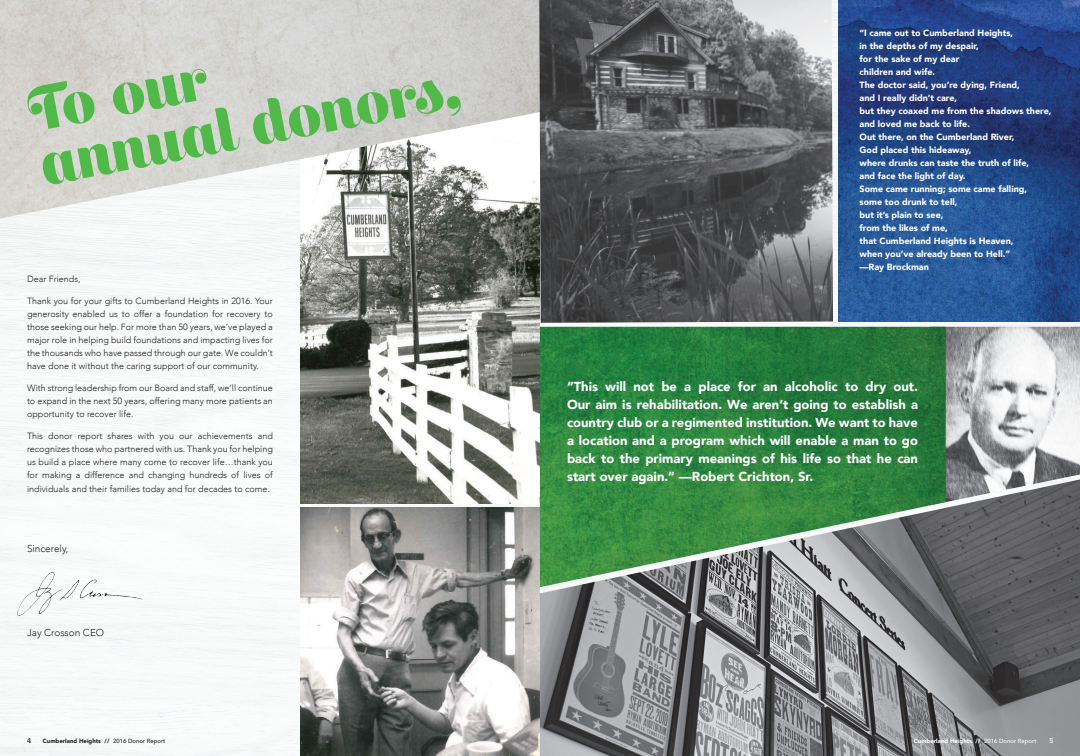
<style>
.page{position:relative;width:1080px;height:756px;background:#fff}
.page>*{position:absolute;margin:0;border:0;box-sizing:border-box;transform-origin:0 0}
.t1{font:60px/55.6px "Escafina High";color:#51b948}
.t2{font:900 13px/18px "Avenir";color:#fff;text-align:justify}
.t3{font:300 10px "Avenir";color:#231f20}
.t4{font:300 9px/13px "Avenir";color:#231f20;text-align:justify}
.t5{font:900 9px/13px "Avenir";color:#fff}
.t6{font:500 7px "Gaspo Slab W00";color:#231f20}
.t7{font:500 7px "Gaspo Slab W00";color:#fff}
.t8{font:900 6px "Avenir";color:#231f20}
.t9{font:900 6px "Avenir";color:#fff}
.s1{font-weight:500}
</style>
<div class="page">
<img style="left:0;top:219px;width:540px;height:537px">
<img style="left:300px;top:219px;width:240px;height:284px">
<img style="left:0;top:0;width:539px;height:219px">
<img style="left:17px;top:572px;width:126px;height:44px">
<img style="left:300px;top:508px;width:240px;height:248px">
<img style="left:839px;top:0;width:241px;height:321px">
<img style="left:539px;top:0;width:294px;height:323px">
<img style="left:540px;top:505px;width:540px;height:251px">
<img style="left:946px;top:327px;width:134px;height:178px">
<img style="left:540px;top:327px;width:406px;height:260px">
<h1 class="t1" style="left:29px;top:89px;width:426px;rotate:-11deg">To our<br>annual donors,</h1>
<p class="t4" style="left:27px;top:272px;width:55px">Dear Friends,</p>
<p class="t4" style="left:27px;top:294px;width:247px">Thank you for your gifts to Cumberland Heights in 2016. Your generosity enabled us to offer a foundation for recovery to those seeking our help. For more than 50 years, we’ve played a major role in helping build foundations and impacting lives for the thousands who have passed through our gate. We couldn’t have done it without the caring support of our community.</p>
<p class="t4" style="left:27px;top:381px;width:247px">With strong leadership from our Board and staff, we’ll continue to expand in the next 50 years, offering many more patients an opportunity to recover life.</p>
<p class="t4" style="left:27px;top:429px;width:247px">This donor report shares with you our achievements and recognizes those who partnered with us. Thank you for helping us build a place where many come to recover life…thank you for making a difference and changing hundreds of lives of</p>
<p class="t4" style="left:27px;top:482px;width:244px">individuals and their families today and for decades to come.</p>
<p class="t3" style="left:27px;top:543px;width:43px">Sincerely,</p>
<p class="t3" style="left:27px;top:627px;width:79px">Jay Crosson CEO</p>
<p class="t5" style="left:860px;top:26px;width:194px">“I came out to Cumberland Heights,<br>in the depths of my despair,<br>for the sake of my dear<br>children and wife.<br>The doctor said, you’re dying, Friend,<br>and I really didn’t care,<br>but they coaxed me from the shadows there, and loved me back to life.<br>Out there, on the Cumberland River,<br>God placed this hideaway,<br>where drunks can taste the truth of life,<br>and face the light of day.<br>Some came running; some came falling, some too drunk to tell,<br>but it’s plain to see,<br>from the likes of me,<br>that Cumberland Heights is Heaven,<br>when you’ve already been to Hell.”<br>—Ray Brockman</p>
<p class="t2" style="left:567px;top:377px;width:353px">“This will not be a place for an alcoholic to dry out.<br>Our aim is rehabilitation. We aren’t going to establish a country club or a regimented institution. We want to have a location and a program which will enable a man to go back to the primary meanings of his life so that he can start over again.” —Robert Crichton, Sr.</p>
<p class="t6" style="left:27px;top:736px;width:6px">4</p>
<p class="t8" style="left:43px;top:736px;width:124px">Cumberland Heights // <span class="s1">2016 Donor Report</span></p>
<p class="t9" style="left:914px;top:736px;width:124px">Cumberland Heights // <span class="s1">2016 Donor Report</span></p>
<p class="t7" style="left:1050px;top:736px;width:5px">5</p>
</div>
